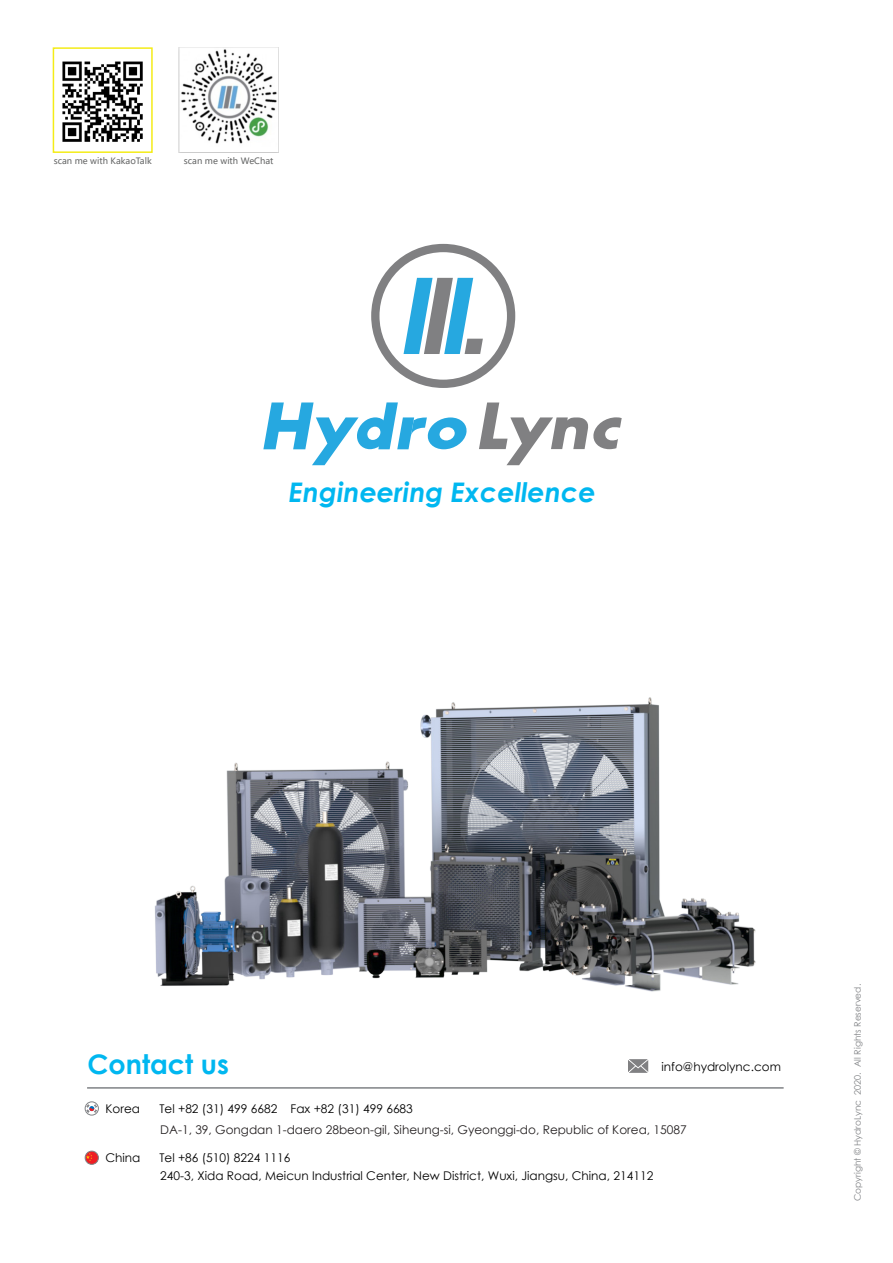
<style>
.page{position:relative;width:893px;height:1263px;background:#fff}
.page>*{position:absolute;margin:0;border:0;box-sizing:border-box;transform-origin:0 0}
.t1{font:italic 700 27px "Century Gothic";color:#00b7f0}
.t2{font:700 27px "Century Gothic";color:#00b7f0}
.t3{font:12px "Century Gothic";color:#000}
.t4{font:12px "Century Gothic";color:#231f20}
.t5{font:9px "Century Gothic";color:#808285}
.t6{font:8.7px "Microsoft Ya Hei";color:#656666}
</style>
<div class="page">
<svg style="left:371px;top:244px;width:144px;height:144px"></svg>
<svg style="left:263px;top:402px;width:204px;height:63px"></svg>
<svg style="left:479px;top:402px;width:143px;height:63px"></svg>
<hr style="left:87px;top:1087px;width:697px;height:2px;background:#808285">
<div style="left:85px;top:1102px;width:13px;height:13px;background:#8a8c8f;border-radius:50%"></div>
<div style="left:85px;top:1102px;width:14px;height:13px;border:1px solid #808285;border-radius:50%"></div>
<svg style="left:86px;top:1104px;width:11px;height:9px"></svg>
<div style="left:85px;top:1151px;width:13px;height:13px;background:#ee1d23;border-radius:50%"></div>
<div style="left:85px;top:1151px;width:14px;height:13px;border:1px solid #808285;border-radius:50%"></div>
<svg style="left:86px;top:1153px;width:6px;height:8px"></svg>
<svg style="left:628px;top:1059px;width:20px;height:14px"></svg>
<img style="left:179px;top:47px;width:100px;height:106px">
<img style="left:62px;top:61px;width:81px;height:81px">
<div style="left:53px;top:47px;width:100px;height:106px;border:2px solid #f4ec17"></div>
<img style="left:155px;top:697px;width:601px;height:295px">
<p class="t6" style="left:54px;top:155px;width:100px">scan me with KakaoTalk</p>
<p class="t6" style="left:184px;top:155px;width:91px">scan me with WeChat</p>
<p class="t1" style="left:289px;top:472px;width:308px">Engineering Excellence</p>
<p class="t2" style="left:88px;top:1043px;width:143px">Contact us</p>
<p class="t3" style="left:105px;top:1100px;width:36px">Korea</p>
<p class="t3" style="left:159px;top:1100px;width:255px">Tel +82 (31) 499 6682 Fax +82 (31) 499 6683</p>
<p class="t3" style="left:105px;top:1149px;width:36px">China</p>
<p class="t3" style="left:159px;top:1149px;width:132px">Tel +86 (510) 8224 1116</p>
<p class="t3" style="left:662px;top:1058px;width:121px">info@hydrolync.com</p>
<p class="t4" style="left:160px;top:1121px;width:528px">DA-1, 39, Gongdan 1-daero 28beon-gil, Siheung-si, Gyeonggi-do, Republic of Korea, 15087</p>
<p class="t3" style="left:160px;top:1167px;width:495px">240-3, Xida Road, Meicun Industrial Center, New District, Wuxi, Jiangsu, China, 214112</p>
<p class="t5" style="left:851px;top:1201px;width:218px;rotate:-90deg">Copyright © HydroLync 2020. All Rights Reserved.</p>
</div>
